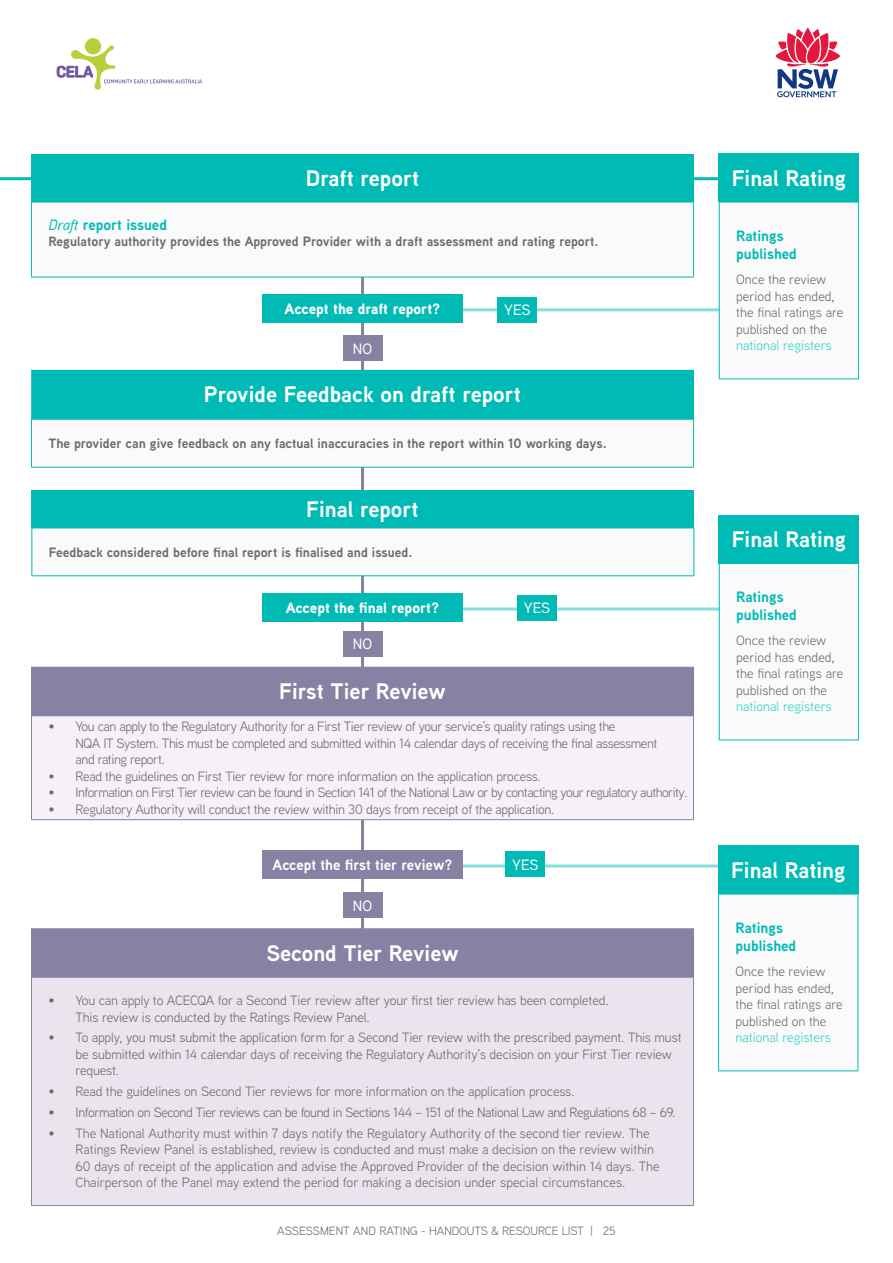
<style>
.page{position:relative;width:893px;height:1263px;background:#fff}
.page>*{position:absolute;margin:0;border:0;box-sizing:border-box;transform-origin:0 0}
.heading_box{font:700 22.5px "Aaux Next";color:#fff}
.Table_heading_blue{font:700 15px/18px "Aaux Next";color:#00bbb5}
.t1{font:900 15px "Aaux Next";color:#fff}
.t2{font:700 15px "Aaux Next";color:#fff}
.heading{font:500 15px "Aaux Next";color:#fff}
.Body_-_9pt{font:13.5px/16.5px "Aaux Next";letter-spacing:-.01em;color:#6c6d70}
.Body_-_9pt-2{font:13.5px/16.5px "Aaux Next";letter-spacing:-.03em;color:#6c6d70}
.Table_heading_blue-2{font:700 13.5px "Aaux Next";color:#6c6d70}
.Body_-_9pt-3{font:13.5px "Aaux Next";letter-spacing:-.04em;color:#6c6d70}
.t3{font:12px "Aaux Next";letter-spacing:-.01em;color:#6c6d70}
.s1{font-weight:500;font-style:italic}
.s2{color:#31d1cb}
</style>
<div class="page">
<svg style="left:775px;top:27px;width:65px;height:70px"></svg>
<hr style="left:0;top:177px;width:818px;height:3px;background:#00bbb5">
<hr style="left:361px;top:276px;width:3px;height:857px;background:#8981a4">
<div style="left:31px;top:202px;width:662px;height:75px;background:#fafafa"></div>
<hr style="left:31px;top:202px;width:663px;height:1px;background:#00bbb5">
<hr style="left:31px;top:202px;width:1px;height:75px;background:#00bbb5">
<hr style="left:693px;top:202px;width:1px;height:75px;background:#00bbb5">
<hr style="left:31px;top:277px;width:663px;height:1px;background:#00bbb5">
<div style="left:31px;top:154px;width:662px;height:48px;background:#00bbb5"></div>
<div style="left:32px;top:370px;width:661px;height:49px;background:#00bbb5"></div>
<div style="left:31px;top:490px;width:662px;height:38px;background:#00bbb5"></div>
<hr style="left:444px;top:308px;width:400px;height:3px;background:#82dfda">
<hr style="left:396px;top:607px;width:407px;height:3px;background:#82dfda">
<hr style="left:338px;top:864px;width:453px;height:3px;background:#82dfda">
<div style="left:262px;top:593px;width:201px;height:29px;background:#00bbb5"></div>
<div style="left:262px;top:294px;width:201px;height:28px;background:#00bbb5"></div>
<div style="left:262px;top:851px;width:201px;height:28px;background:#8981a4"></div>
<div style="left:517px;top:595px;width:40px;height:25px;background:#00bbb5"></div>
<div style="left:498px;top:297px;width:39px;height:25px;background:#00bbb5"></div>
<div style="left:506px;top:852px;width:39px;height:25px;background:#00bbb5"></div>
<div style="left:343px;top:632px;width:39px;height:25px;background:#8981a4"></div>
<div style="left:343px;top:336px;width:39px;height:25px;background:#8981a4"></div>
<div style="left:343px;top:893px;width:39px;height:25px;background:#8981a4"></div>
<div style="left:31px;top:667px;width:662px;height:49px;background:#8981a4"></div>
<div style="left:31px;top:716px;width:662px;height:104px;background:#f5f1f6"></div>
<hr style="left:31px;top:716px;width:1px;height:103px;background:#8981a4">
<hr style="left:693px;top:716px;width:1px;height:103px;background:#8981a4">
<hr style="left:31px;top:819px;width:663px;height:1px;background:#8981a4">
<hr style="left:31px;top:667px;width:663px;height:1px;background:#8981a4">
<hr style="left:693px;top:668px;width:1px;height:47px;background:#8981a4">
<hr style="left:31px;top:715px;width:663px;height:1px;background:#8981a4">
<div style="left:31px;top:929px;width:662px;height:48px;background:#8981a4"></div>
<div style="left:31px;top:977px;width:662px;height:228px;background:#e9e4ed"></div>
<hr style="left:31px;top:978px;width:1px;height:227px;background:#8981a4">
<hr style="left:693px;top:978px;width:1px;height:227px;background:#8981a4">
<hr style="left:31px;top:1205px;width:663px;height:1px;background:#8981a4">
<hr style="left:31px;top:928px;width:663px;height:1px;background:#8981a4">
<hr style="left:693px;top:929px;width:1px;height:48px;background:#8981a4">
<hr style="left:31px;top:977px;width:663px;height:1px;background:#8981a4">
<div style="left:31px;top:419px;width:662px;height:48px;background:#fafafa"></div>
<hr style="left:31px;top:419px;width:663px;height:1px;background:#00bbb5">
<hr style="left:31px;top:420px;width:1px;height:47px;background:#00bbb5">
<hr style="left:693px;top:420px;width:1px;height:47px;background:#00bbb5">
<hr style="left:31px;top:467px;width:663px;height:1px;background:#00bbb5">
<div style="left:32px;top:528px;width:662px;height:48px;background:#fafafa"></div>
<hr style="left:31px;top:528px;width:663px;height:1px;background:#00bbb5">
<hr style="left:31px;top:528px;width:1px;height:47px;background:#00bbb5">
<hr style="left:693px;top:528px;width:1px;height:47px;background:#00bbb5">
<hr style="left:31px;top:575px;width:663px;height:1px;background:#00bbb5">
<div style="left:719px;top:202px;width:140px;height:177px;background:#fafafa"></div>
<hr style="left:719px;top:202px;width:140px;height:1px;background:#00bbb5">
<hr style="left:719px;top:202px;width:1px;height:176px;background:#00bbb5">
<hr style="left:858px;top:202px;width:1px;height:176px;background:#00bbb5">
<hr style="left:719px;top:378px;width:140px;height:1px;background:#00bbb5">
<div style="left:719px;top:154px;width:140px;height:48px;background:#00bbb5"></div>
<div style="left:719px;top:563px;width:140px;height:177px;background:#fafafa"></div>
<hr style="left:719px;top:563px;width:140px;height:1px;background:#00bbb5">
<hr style="left:719px;top:563px;width:1px;height:177px;background:#00bbb5">
<hr style="left:858px;top:563px;width:1px;height:177px;background:#00bbb5">
<hr style="left:719px;top:740px;width:140px;height:1px;background:#00bbb5">
<div style="left:719px;top:515px;width:140px;height:48px;background:#00bbb5"></div>
<div style="left:719px;top:894px;width:139px;height:177px;background:#fafafa"></div>
<hr style="left:718px;top:894px;width:140px;height:1px;background:#00bbb5">
<hr style="left:718px;top:894px;width:1px;height:176px;background:#00bbb5">
<hr style="left:857px;top:894px;width:1px;height:176px;background:#00bbb5">
<hr style="left:718px;top:1070px;width:140px;height:1px;background:#00bbb5">
<div style="left:718px;top:846px;width:140px;height:48px;background:#00bbb5"></div>
<div style="left:85px;top:38px;width:16px;height:16px;background:#b8d03b;border-radius:50%"></div>
<div style="left:94px;top:83px;width:7px;height:7px;background:#b8d03b;border-radius:50%"></div>
<svg style="left:57px;top:45px;width:145px;height:40px"></svg>
<p class="heading_box" style="left:306px;top:162px;width:115px">Draft report</p>
<p class="Table_heading_blue" style="left:49px;top:215px;width:120px"><span class="s1">Draft</span> report issued</p>
<p class="Table_heading_blue-2" style="left:49px;top:232px;width:552px">Regulatory authority provides the Approved Provider with a draft assessment and rating report.</p>
<p class="t1" style="left:285px;top:298px;width:157px">Accept the draft report?</p>
<p class="heading" style="left:353px;top:338px;width:21px">NO</p>
<p class="heading" style="left:504px;top:300px;width:28px">YES</p>
<p class="heading_box" style="left:204px;top:379px;width:319px">Provide Feedback on draft report</p>
<p class="Table_heading_blue-2" style="left:49px;top:434px;width:560px">The provider can give feedback on any factual inaccuracies in the report within 10 working days.</p>
<p class="heading_box" style="left:306px;top:493px;width:114px">Final report</p>
<p class="Table_heading_blue-2" style="left:49px;top:542px;width:365px">Feedback considered before final report is finalised and issued.</p>
<p class="t1" style="left:286px;top:597px;width:155px">Accept the final report?</p>
<p class="heading" style="left:353px;top:634px;width:21px">NO</p>
<p class="heading" style="left:524px;top:597px;width:28px">YES</p>
<p class="heading_box" style="left:279px;top:676px;width:168px">First Tier Review</p>
<p class="Body_-_9pt-2" style="left:76px;top:718px;width:583px;text-indent:-27px">• You can apply to the Regulatory Authority for a First Tier review of your service’s quality ratings using the<br>NQA IT System. This must be completed and submitted within 14 calendar days of receiving the final assessment and rating report.</p>
<p class="Body_-_9pt" style="left:49px;top:767px;width:494px">• Read the guidelines on First Tier review for more information on the application process.</p>
<p class="Body_-_9pt-3" style="left:49px;top:783px;width:641px">• Information on First Tier review can be found in Section 141 of the National Law or by contacting your regulatory authority.</p>
<p class="Body_-_9pt" style="left:49px;top:800px;width:507px">• Regulatory Authority will conduct the review within 30 days from receipt of the application.</p>
<p class="t2" style="left:273px;top:854px;width:181px">Accept the first tier review?</p>
<p class="heading" style="left:353px;top:895px;width:21px">NO</p>
<p class="heading" style="left:512px;top:854px;width:28px">YES</p>
<p class="heading_box" style="left:266px;top:937px;width:194px">Second Tier Review</p>
<p class="Body_-_9pt" style="left:76px;top:992px;width:535px;text-indent:-27px">• You can apply to ACECQA for a Second Tier review after your first tier review has been completed.<br>This review is conducted by the Ratings Review Panel.</p>
<p class="Body_-_9pt" style="left:76px;top:1029px;width:608px;text-indent:-27px">• To apply, you must submit the application form for a Second Tier review with the prescribed payment. This must be submitted within 14 calendar days of receiving the Regulatory Authority’s decision on your First Tier review request.</p>
<p class="Body_-_9pt" style="left:49px;top:1083px;width:528px">• Read the guidelines on Second Tier reviews for more information on the application process.</p>
<p class="Body_-_9pt-2" style="left:49px;top:1103px;width:628px">• Information on Second Tier reviews can be found in Sections 144 – 151 of the National Law and Regulations 68 – 69.</p>
<p class="Body_-_9pt" style="left:76px;top:1124px;width:586px;text-indent:-27px">• The National Authority must within 7 days notify the Regulatory Authority of the second tier review. The Ratings Review Panel is established, review is conducted and must make a decision on the review within 60 days of receipt of the application and advise the Approved Provider of the decision within 14 days. The Chairperson of the Panel may extend the period for making a decision under special circumstances.</p>
<p class="t3" style="left:277px;top:1223px;width:340px">ASSESSMENT AND RATING - HANDOUTS &amp; RESOURCE LIST | 25</p>
<p class="heading_box" style="left:732px;top:162px;width:116px">Final Rating</p>
<p class="Table_heading_blue" style="left:736px;top:227px;width:62px">Ratings published</p>
<p class="Body_-_9pt" style="left:736px;top:271px;width:109px">Once the review period has ended, the final ratings are published on the <span class="s2">national registers</span></p>
<p class="heading_box" style="left:732px;top:523px;width:116px">Final Rating</p>
<p class="Table_heading_blue" style="left:736px;top:588px;width:62px">Ratings published</p>
<p class="Body_-_9pt" style="left:736px;top:632px;width:109px">Once the review period has ended, the final ratings are published on the <span class="s2">national registers</span></p>
<p class="heading_box" style="left:731px;top:854px;width:116px">Final Rating</p>
<p class="Table_heading_blue" style="left:736px;top:919px;width:62px">Ratings published</p>
<p class="Body_-_9pt" style="left:736px;top:963px;width:109px">Once the review period has ended, the final ratings are published on the <span class="s2">national registers</span></p>
</div>
